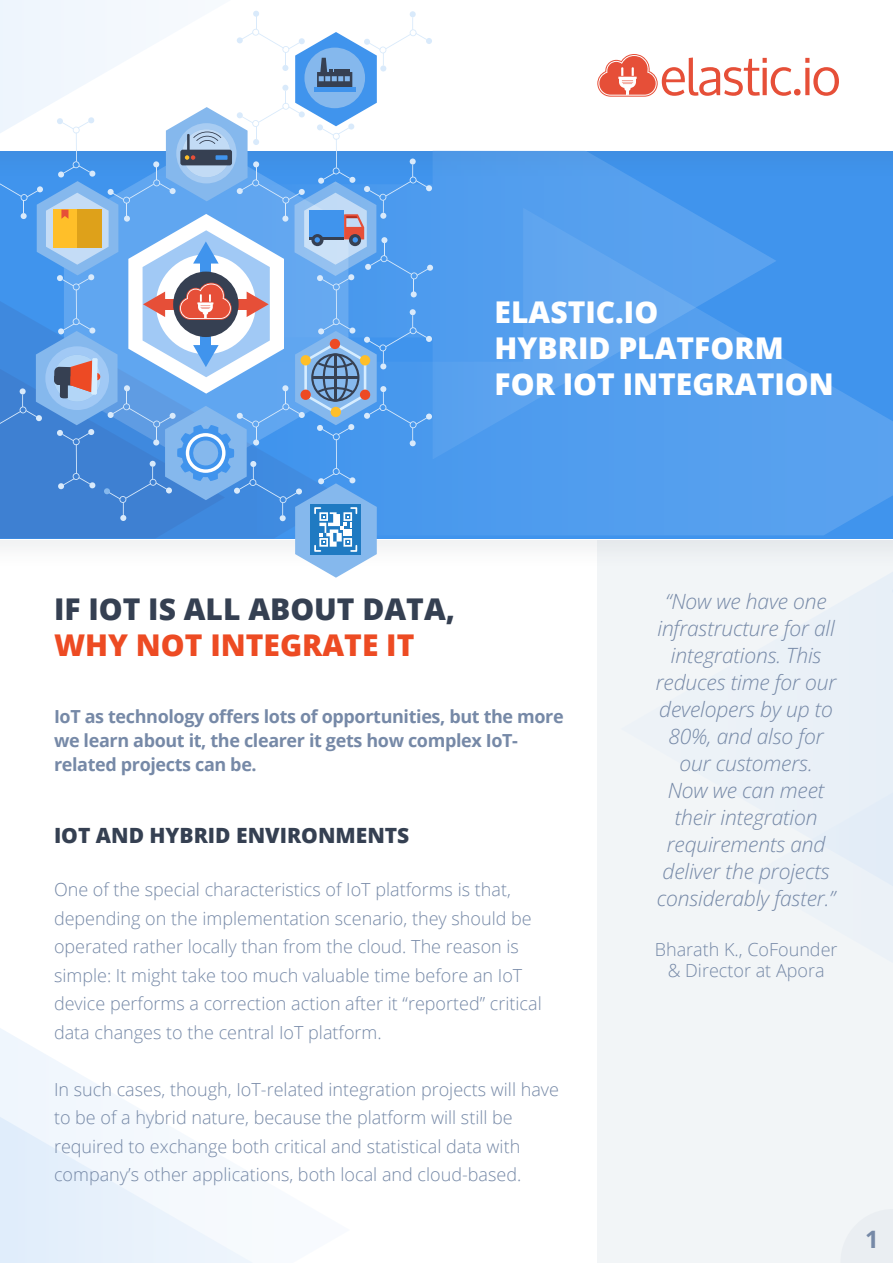
<style>
.page{position:relative;width:893px;height:1263px;background:#fff}
.page>*{position:absolute;margin:0;border:0;box-sizing:border-box;transform-origin:0 0}
.t1{font:800 30px/36px "Open Sans";color:#fff}
.t2{font:800 30px "Open Sans";color:#354052}
.t3{font:800 30px "Open Sans";color:#ed4b23}
.t4{font:700 24px "Open Sans";color:#7689a7}
.t5{font:italic 300 21px/27px "Open Sans";letter-spacing:-.01em;color:#7689a7;text-align:center}
.t6{font:800 21px "Open Sans";color:#354052}
.t7{font:300 18px/28.5px "Open Sans";color:#7689a7}
.t8{font:700 18px/24px "Open Sans";letter-spacing:-.02em;color:#7689a7}
</style>
<div class="page">
<div style="left:597px;top:538px;width:296px;height:725px;background:#f2f5f7"></div>
<div style="left:0;top:0;width:893px;height:182px;background:#3f92e9"></div>
<div style="left:0;top:0;width:893px;height:150px;background:#fff"></div>
<svg style="left:597px;top:54px;width:242px;height:43px"></svg>
<svg style="left:0;top:1028px;width:117px;height:68px"></svg>
<svg style="left:620px;top:535px;width:273px;height:92px"></svg>
<div style="left:813px;top:627px;width:80px;height:259px;background:#e8f0f7"></div>
<svg style="left:0;top:1096px;width:253px;height:167px"></svg>
<svg style="left:433px;top:208px;width:460px;height:327px;background:#4c9aed"></svg>
<svg style="left:433px;top:150px;width:343px;height:309px;background:#549eed"></svg>
<svg style="left:0;top:0;width:257px;height:11px"></svg>
<svg style="left:0;top:11px;width:433px;height:567px"></svg>
<h1 class="t1" style="left:495px;top:292px;width:341px">ELASTIC.IO<br>HYBRID PLATFORM<br>FOR IOT INTEGRATION</h1>
<h1 class="t2" style="left:54px;top:586px;width:403px">IF IOT IS ALL ABOUT DATA,</h1>
<h1 class="t3" style="left:54px;top:622px;width:362px">WHY NOT INTEGRATE IT</h1>
<p class="t8" style="left:54px;top:704px;width:511px">IoT as technology offers lots of opportunities, but the more we learn about it, the clearer it gets how complex IoT&shy;related projects can be.</p>
<p class="t6" style="left:54px;top:819px;width:357px">IOT AND HYBRID ENVIRONMENTS</p>
<p class="t7" style="left:54px;top:875px;width:489px">One of the special characteristics of IoT platforms is that, depending on the implementation scenario, they should be operated rather locally than from the cloud. The reason is simple: It might take too much valuable time before an IoT device performs a correction action after it “reported” critical data changes to the central IoT platform.</p>
<p class="t7" style="left:54px;top:1074px;width:507px">In such cases, though, IoT-related integration projects will have to be of a hybrid nature, because the platform will still be required to exchange both critical and statistical data with company’s other applications, both local and cloud-based.</p>
<p class="t5" style="left:656px;top:587px;width:182px">“Now we have one infrastructure for all integrations. This reduces time for our developers by up to<br>80%, and also for our customers.<br>Now we can meet their integration requirements and deliver the projects considerably faster.”</p>
<p class="t7" style="left:655px;top:938px;width:184px;line-height:21px;text-align:center">Bharath K., CoFounder &amp; Director at Apora</p>
<h2 class="t4" style="left:865px;top:1223px;width:15px">1</h2>
</div>
